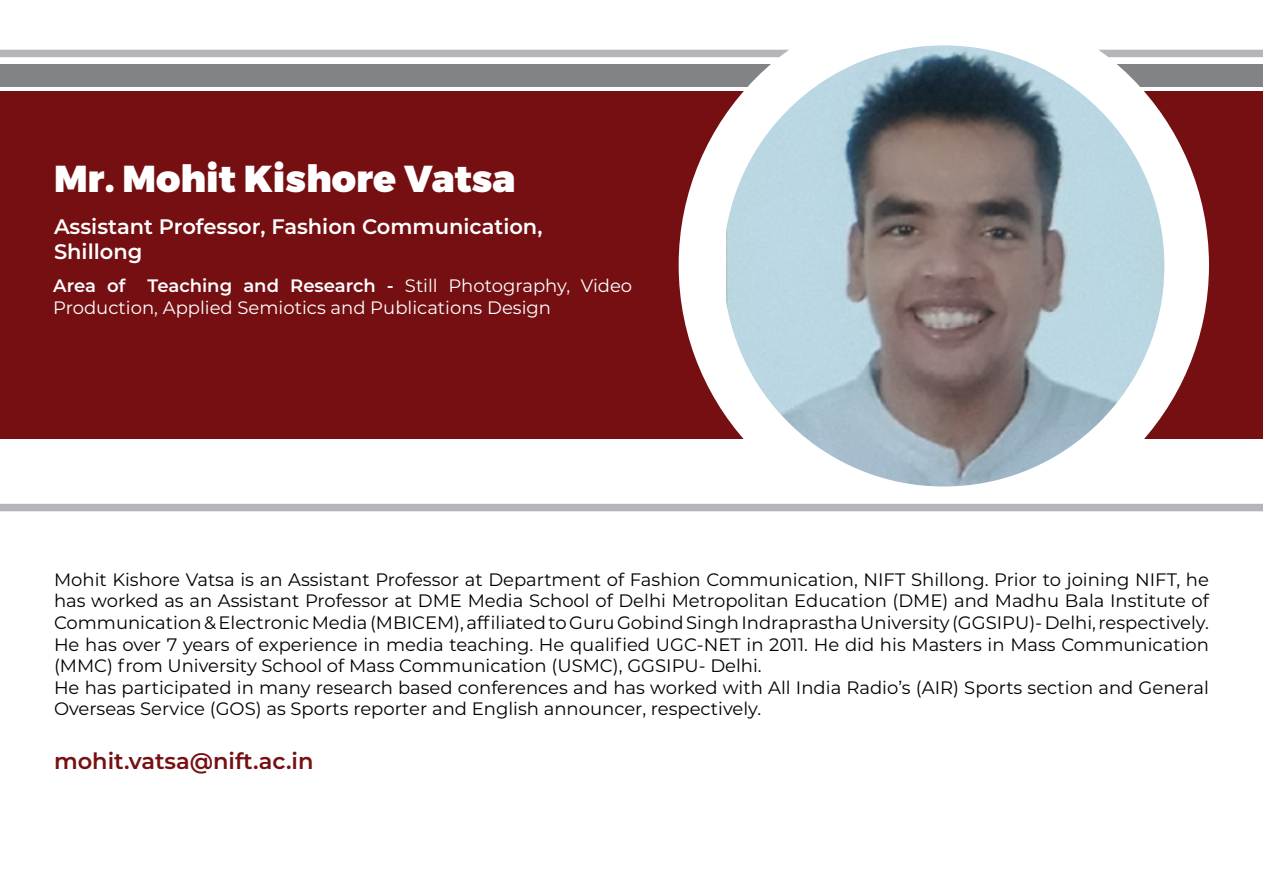
<style>
.page{position:relative;width:1263px;height:893px;background:#fff}
.page>*{position:absolute;margin:0;border:0;box-sizing:border-box;transform-origin:0 0}
.t1{font:900 37.5px "Montserrat";color:#fff}
.t2{font:600 22.5px "Montserrat";color:#750f12}
.t3{font:600 21px/25.2px "Montserrat";color:#fff}
.t4{font:18px/21.6px "Montserrat";color:#000}
.t5{font:18px/21.6px "Montserrat";color:#fff}
.s1{font-weight:600}
</style>
<div class="page">
<div style="left:0;top:50px;width:1263px;height:7px;background:#b3b5b8"></div>
<div style="left:0;top:91px;width:1263px;height:348px;background:#750f12"></div>
<div style="left:0;top:64px;width:1263px;height:22px;background:#818386"></div>
<div style="left:679px;top:0;width:530px;height:530px;background:#fff;border-radius:50%"></div>
<img style="left:726px;top:45px;width:438px;height:441px">
<div style="left:0;top:504px;width:1263px;height:7px;background:#b3b5b8"></div>
<h1 class="t1" style="left:54px;top:156px;width:463px">Mr. Mohit Kishore Vatsa</h1>
<p class="t3" style="left:54px;top:213px;width:490px">Assistant Professor, Fashion Communication,<br>Shillong</p>
<p class="t5" style="left:53px;top:275px;width:580px"><span class="s1">Area of Teaching and Research -</span> Still Photography, Video<br>Production, Applied Semiotics and Publications Design</p>
<p class="t4" style="left:54px;top:568px;width:1156px">Mohit Kishore Vatsa is an Assistant Professor at Department of Fashion Communication, NIFT Shillong. Prior to joining NIFT, he has worked as an Assistant Professor at DME Media School of Delhi Metropolitan Education (DME) and Madhu Bala Institute of Communication &amp; Electronic Media (MBICEM), affiliated to Guru Gobind Singh Indraprastha University (GGSIPU)- Delhi, respectively.<br>He has over 7 years of experience in media teaching. He qualified UGC-NET in 2011. He did his Masters in Mass Communication (MMC) from University School of Mass Communication (USMC), GGSIPU- Delhi.<br>He has participated in many research based conferences and has worked with All India Radio’s (AIR) Sports section and General Overseas Service (GOS) as Sports reporter and English announcer, respectively.</p>
<p class="t2" style="left:54px;top:745px;width:261px">mohit.vatsa@nift.ac.in</p>
</div>
